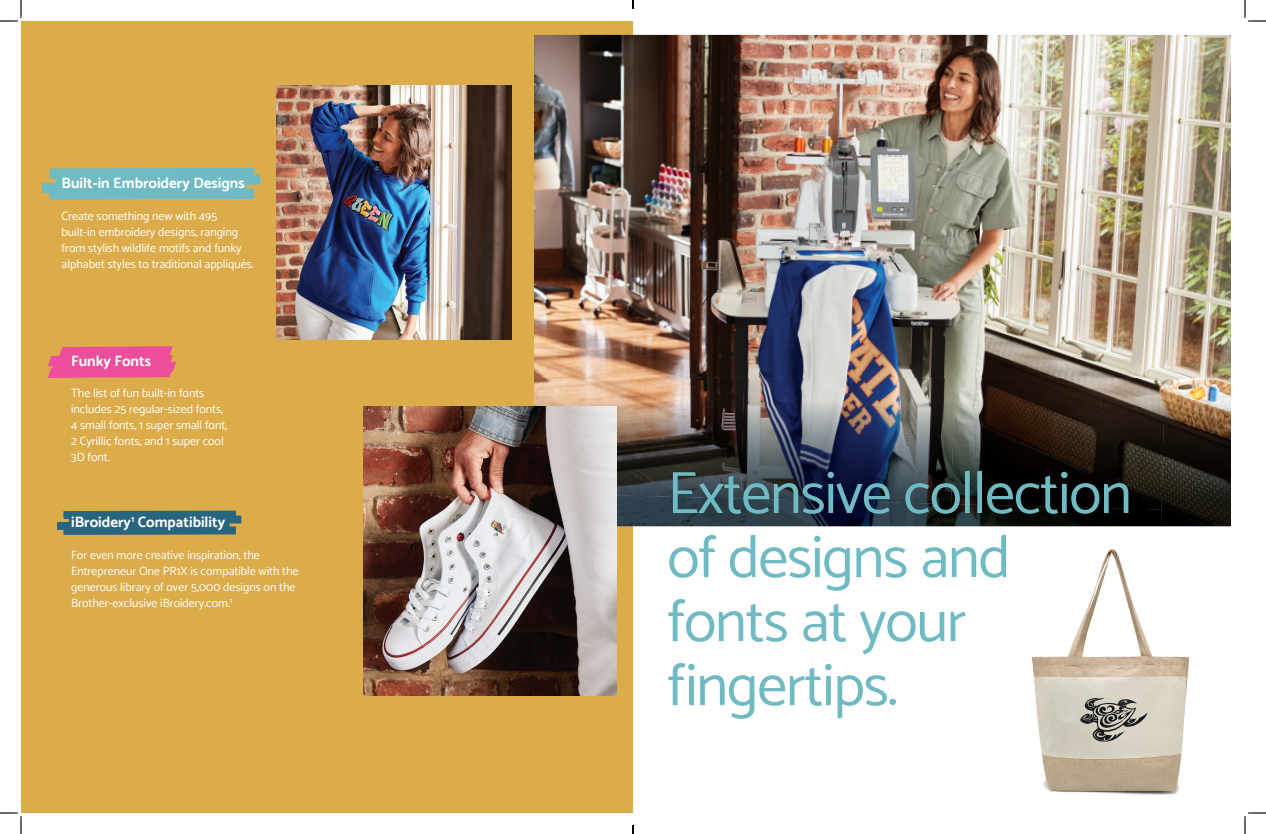
<style>
.page{position:relative;width:1266px;height:834px;background:#fff}
.page>*{position:absolute;margin:0;border:0;box-sizing:border-box;transform-origin:0 0}
.t1{font:60px/64px "Catamaran";letter-spacing:-.02em;color:#6fbac3}
.t2{font:700 15px "Catamaran";color:#fff}
.t3{font:12px/16px "Catamaran";color:#fff}
</style>
<div class="page">
<img style="left:1031px;top:549px;width:159px;height:246px">
<div style="left:21px;top:21px;width:612px;height:792px;background:#dcac4b"></div>
<img style="left:534px;top:35px;width:697px;height:343px">
<img style="left:276px;top:86px;width:235px;height:253px">
<svg style="left:48px;top:346px;width:128px;height:32px;background:#ea5792"></svg>
<svg style="left:57px;top:511px;width:184px;height:24px;background:#33697b"></svg>
<svg style="left:42px;top:168px;width:218px;height:32px;background:#77b8b9"></svg>
<img style="left:534px;top:378px;width:207px;height:115px">
<img style="left:741px;top:378px;width:210px;height:115px">
<img style="left:951px;top:378px;width:210px;height:115px">
<img style="left:1161px;top:378px;width:70px;height:148px">
<img style="left:617px;top:493px;width:545px;height:33px">
<img style="left:364px;top:407px;width:253px;height:289px">
<svg style="left:0;top:0;width:22px;height:22px"></svg>
<svg style="left:0;top:812px;width:22px;height:22px"></svg>
<svg style="left:1244px;top:0;width:22px;height:22px"></svg>
<svg style="left:1244px;top:812px;width:22px;height:22px"></svg>
<svg style="left:632px;top:0;width:2px;height:9px"></svg>
<svg style="left:632px;top:825px;width:2px;height:9px"></svg>
<p class="t2" style="left:62px;top:174px;width:185px">Built-in Embroidery Designs</p>
<p class="t3" style="left:62px;top:208px;width:194px">Create something new with 495 built-in embroidery designs, ranging from stylish wildlife motifs and funky alphabet styles to traditional appliqués.</p>
<p class="t2" style="left:71px;top:352px;width:82px">Funky Fonts</p>
<p class="t3" style="left:71px;top:385px;width:158px">The list of fun built-in fonts includes 25 regular-sized fonts,<br>4 small fonts, 1 super small font,<br>2 Cyrillic fonts, and 1 super cool<br>3D font.</p>
<p class="t2" style="left:71px;top:513px;width:156px">iBroidery<sup>1</sup> Compatibility</p>
<p class="t3" style="left:71px;top:546px;width:229px">For even more creative inspiration, the Entrepreneur One PR1X is compatible with the generous library of over 5,000 designs on the Brother-exclusive iBroidery.com.<sup>1</sup></p>
<h1 class="t1" style="left:667px;top:460px;width:466px">Extensive collection of designs and fonts at your fingertips.</h1>
</div>
